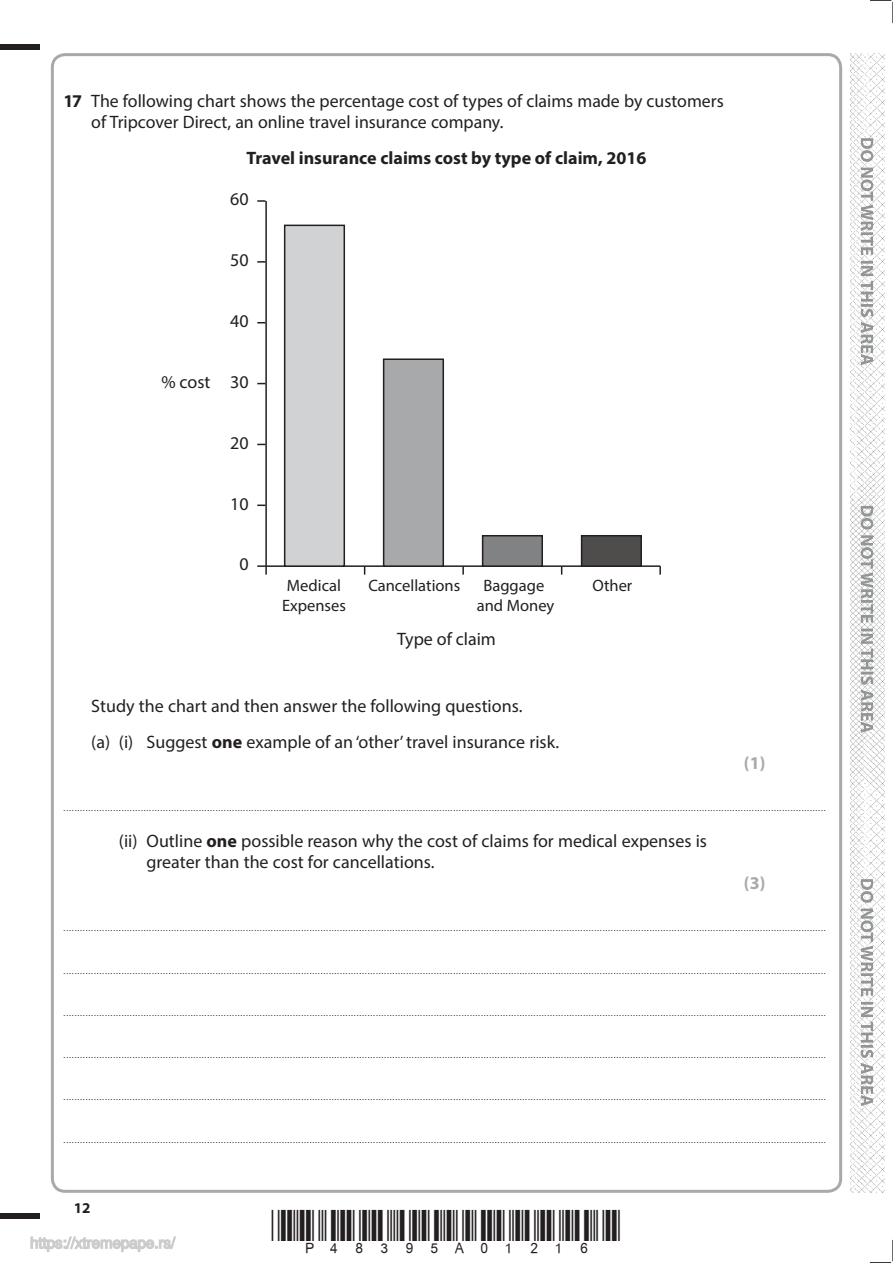
<style>
.page{position:relative;width:893px;height:1263px;background:#fff}
.page>*{position:absolute;margin:0;border:0;box-sizing:border-box;transform-origin:0 0}
.t1{font:18px/21px "Myriad Pro";color:#231f20}
.t2{font:700 18px "Myriad Pro";color:#231f20}
.t3{font:700 18px "Myriad Pro";color:#a7a9ab}
.t4{font:16.5px/19.8px "Myriad Pro";color:#231f20}
.t5{font:700 15px "Myriad Pro";color:#231f20}
.t6{font:9px "Myriad Pro";color:#231f20}
.s1{font-weight:700}
</style>
<div class="page">
<div style="left:0;top:44px;width:40px;height:5px;background:#231f20"></div>
<div style="left:0;top:1214px;width:40px;height:5px;background:#231f20"></div>
<svg style="left:869px;top:1240px;width:24px;height:23px"></svg>
<svg style="left:870px;top:0;width:23px;height:23px"></svg>
<img style="left:850px;top:53px;width:34px;height:1140px">
<svg style="left:860px;top:138px;width:13px;height:968px"></svg>
<hr style="left:265px;top:201px;width:2px;height:365px;background:#231f20">
<hr style="left:257px;top:565px;width:403px;height:2px;background:#231f20">
<svg style="left:257px;top:504px;width:7px;height:2px"></svg>
<svg style="left:257px;top:261px;width:7px;height:2px"></svg>
<svg style="left:257px;top:200px;width:8px;height:2px"></svg>
<svg style="left:264px;top:224px;width:397px;height:351px"></svg>
<svg style="left:30px;top:1236px;width:146px;height:16px"></svg>
<h1 class="t1" style="left:91px;top:92px;width:634px;text-indent:-28px"><span class="s1">17</span> The following chart shows the percentage cost of types of claims made by customers of Tripcover Direct, an online travel insurance company.</h1>
<h1 class="t2" style="left:246px;top:151px;width:401px">Travel insurance claims cost by type of claim, 2016</h1>
<h1 class="t1" style="left:230px;top:190px;width:20px">60</h1>
<h1 class="t1" style="left:230px;top:251px;width:20px">50</h1>
<h1 class="t1" style="left:161px;top:373px;width:50px">% cost</h1>
<h1 class="t1" style="left:230px;top:312px;width:20px">40</h1>
<h1 class="t1" style="left:230px;top:373px;width:20px">30</h1>
<h1 class="t1" style="left:230px;top:434px;width:20px">20</h1>
<h1 class="t1" style="left:230px;top:495px;width:20px">10</h1>
<h1 class="t1" style="left:239px;top:555px;width:11px">0</h1>
<h2 class="t4" style="left:282px;top:577px;width:65px">Medical<br>Expenses</h2>
<h2 class="t4" style="left:368px;top:577px;width:93px">Cancellations</h2>
<h2 class="t4" style="left:477px;top:577px;width:79px;text-align:center">Baggage and Money</h2>
<h2 class="t4" style="left:592px;top:577px;width:41px">Other</h2>
<h1 class="t1" style="left:397px;top:630px;width:100px">Type of claim</h1>
<h1 class="t1" style="left:91px;top:689px;width:469px;line-height:36px">Study the chart and then answer the following questions.<br>(a) (i) Suggest <span class="s1">one</span> example of an ‘other’ travel insurance risk.</h1>
<h1 class="t3" style="left:743px;top:756px;width:23px">(1)</h1>
<p class="t6" style="left:64px;top:804px;width:763px">....................................................................................................................................................................................................................................................................................</p>
<h1 class="t1" style="left:146px;top:832px;width:562px;text-indent:-28px">(ii) Outline <span class="s1">one</span> possible reason why the cost of claims for medical expenses is greater than the cost for cancellations.</h1>
<h1 class="t3" style="left:744px;top:876px;width:23px">(3)</h1>
<p class="t6" style="left:64px;top:925px;width:763px">....................................................................................................................................................................................................................................................................................</p>
<p class="t6" style="left:64px;top:967px;width:763px">....................................................................................................................................................................................................................................................................................</p>
<p class="t6" style="left:64px;top:1009px;width:763px">....................................................................................................................................................................................................................................................................................</p>
<p class="t6" style="left:64px;top:1051px;width:763px">....................................................................................................................................................................................................................................................................................</p>
<p class="t6" style="left:64px;top:1094px;width:763px">....................................................................................................................................................................................................................................................................................</p>
<p class="t6" style="left:64px;top:1136px;width:763px">....................................................................................................................................................................................................................................................................................</p>
<h3 class="t5" style="left:74px;top:1202px;width:18px">12</h3>
</div>
